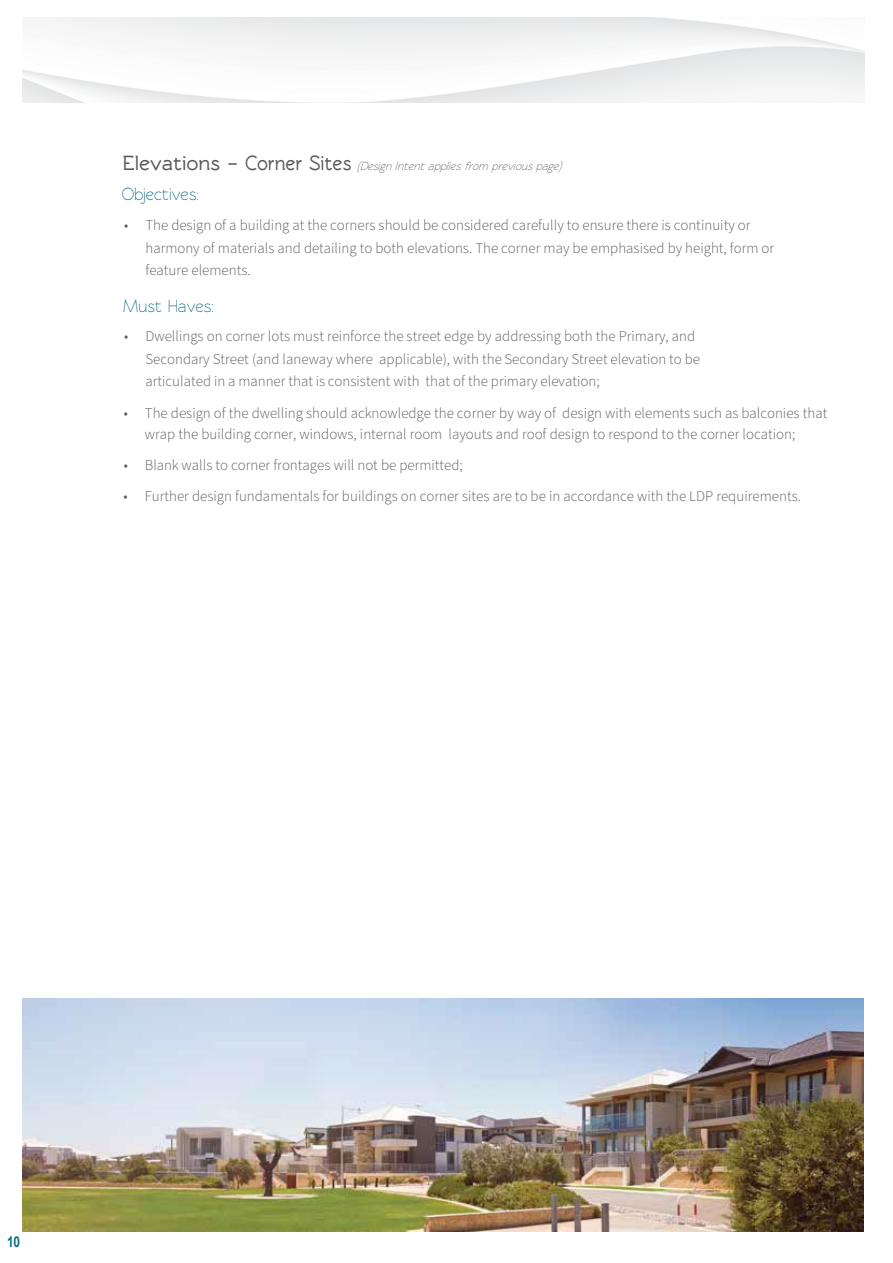
<style>
.page{position:relative;width:893px;height:1263px;background:#fff}
.page>*{position:absolute;margin:0;border:0;box-sizing:border-box;transform-origin:0 0}
.t1{font:18px "Rawengulk";letter-spacing:-.005em;color:#0e6e85;scale:.91 1}
.t2{font:300 15px/22.5px "Source Sans Pro";color:#58595b}
.t3{font:700 15px "Arial";color:#0e6e85;scale:.8 1}
.t4{font:italic 12px "Rawengulk";color:#58595b;scale:.89 1}
.s1{font-weight:700;font-style:normal;font-size:21px}
.s2{font-size:16.5px}
</style>
<div class="page">
<img style="left:22px;top:999px;width:842px;height:232px">
<p class="t4" style="left:123px;top:159px;width:499px"><span class="s1">E l e v a t i o n s – C o r n e r S i t e s</span> (DesignIntentappliesfrom previouspage)</p>
<p class="t1" style="left:122px;top:184px;width:86px">Objectives<span class="s2">:</span></p>
<p class="t2" style="left:145px;top:215px;width:630px;text-indent:-21px">• The design of a building at the corners should be considered carefully to ensure there is continuity or harmony of materials and detailing to both elevations. The corner may be emphasised by height, form or feature elements.</p>
<p class="t1" style="left:123px;top:296px;width:102px">Must Haves:</p>
<p class="t2" style="left:145px;top:325px;width:556px;text-indent:-21px">• Dwellings on corner lots must reinforce the street edge by addressing both the Primary, and<br>Secondary Street (and laneway where applicable), with the Secondary Street elevation to be articulated in a manner that is consistent with that of the primary elevation;</p>
<p class="t2" style="left:145px;top:403px;width:684px;line-height:21.3px;text-indent:-21px">• The design of the dwelling should acknowledge the corner by way of design with elements such as balconies that wrap the building corner, windows, internal room layouts and roof design to respond to the corner location;</p>
<p class="t2" style="left:124px;top:454px;width:340px">• Blank walls to corner frontages will not be permitted;</p>
<p class="t2" style="left:124px;top:485px;width:679px">• Further design fundamentals for buildings on corner sites are to be in accordance with the LDP requirements.</p>
<p class="t3" style="left:7px;top:1231px;width:18px">10</p>
</div>
